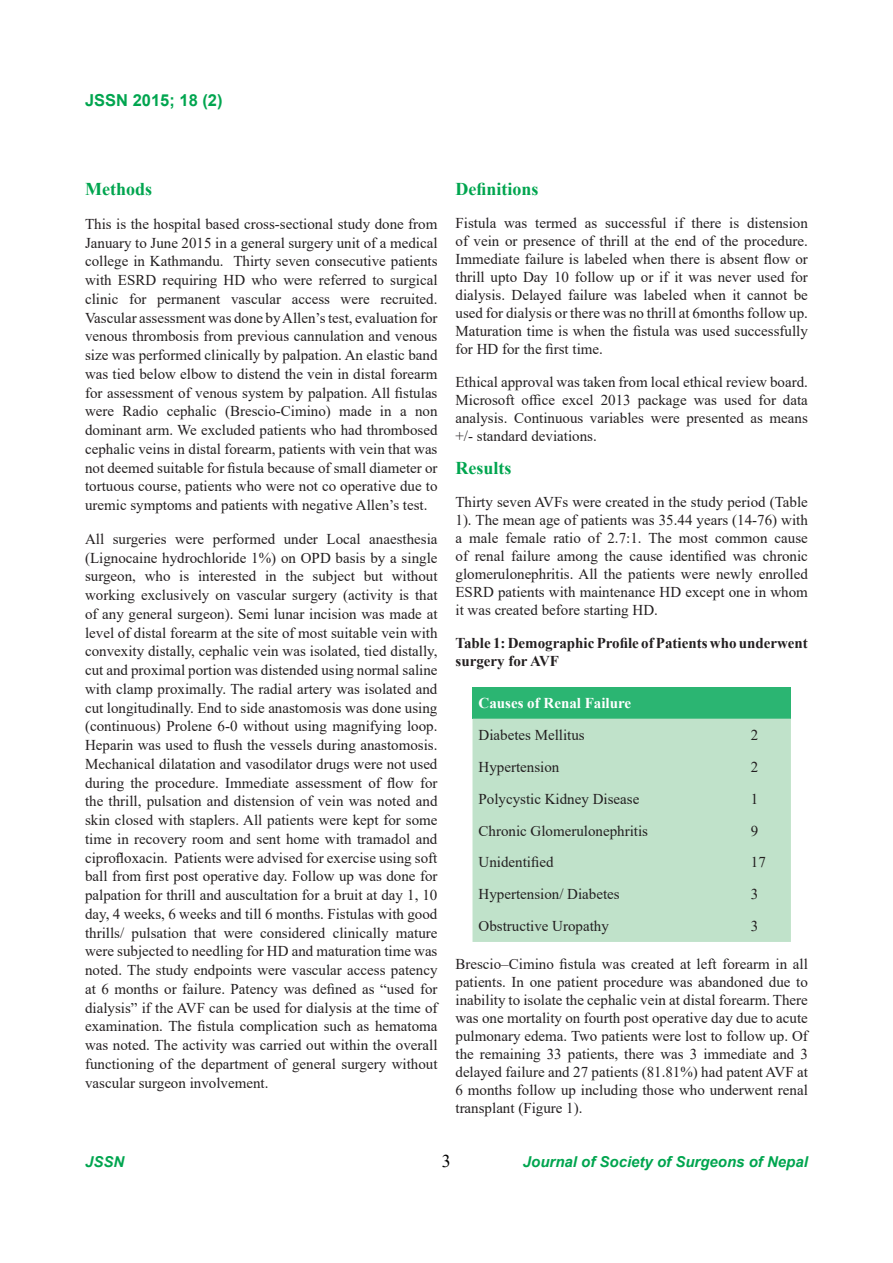
<style>
.page{position:relative;width:893px;height:1263px;background:#fff}
.page>*{position:absolute;margin:0;border:0;box-sizing:border-box;transform-origin:0 0}
.t1{font:700 18px "Times New Roman";color:#00a54f}
.t2{font:18px "Times New Roman";color:#000}
.t3{font:700 16.5px "Arial";color:#00a54f}
.t4{font:15px/18.8px "Times New Roman";color:#231f20;text-align:justify}
.t5{font:700 15px/18px "Times New Roman";color:#231f20}
.t6{font:italic 700 15px "Arial";color:#00a54f}
.t7{font:700 15px "Times New Roman";color:#fff}
</style>
<div class="page">
<div style="left:472px;top:687px;width:319px;height:32px;background:#2bb572"></div>
<div style="left:472px;top:719px;width:319px;height:223px;background:#c0e2ca"></div>
<p class="t3" style="left:85px;top:89px;width:139px">JSSN 2015; 18 (2)</p>
<p class="t1" style="left:85px;top:176px;width:68px">Methods</p>
<p class="t4" style="left:85px;top:214px;width:354px">This is the hospital based cross-sectional study done from January to June 2015 in a general surgery unit of a medical college in Kathmandu. Thirty seven consecutive patients with ESRD requiring HD who were referred to surgical clinic for permanent vascular access were recruited.<br>Vascular assessment was done by Allen’s test, evaluation for venous thrombosis from previous cannulation and venous size was performed clinically by palpation. An elastic band was tied below elbow to distend the vein in distal forearm for assessment of venous system by palpation. All fistulas were Radio cephalic (Brescio-Cimino) made in a non dominant arm. We excluded patients who had thrombosed cephalic veins in distal forearm, patients with vein that was not deemed suitable for fistula because of small diameter or tortuous course, patients who were not co operative due to uremic symptoms and patients with negative Allen’s test.</p>
<p class="t4" style="left:85px;top:529px;width:354px">All surgeries were performed under Local anaesthesia (Lignocaine hydrochloride 1%) on OPD basis by a single surgeon, who is interested in the subject but without working exclusively on vascular surgery (activity is that of any general surgeon). Semi lunar incision was made at level of distal forearm at the site of most suitable vein with convexity distally, cephalic vein was isolated, tied distally, cut and proximal portion was distended using normal saline with clamp proximally. The radial artery was isolated and cut longitudinally. End to side anastomosis was done using (continuous) Prolene 6-0 without using magnifying loop.<br>Heparin was used to flush the vessels during anastomosis.<br>Mechanical dilatation and vasodilator drugs were not used during the procedure. Immediate assessment of flow for the thrill, pulsation and distension of vein was noted and skin closed with staplers. All patients were kept for some time in recovery room and sent home with tramadol and ciprofloxacin. Patients were advised for exercise using soft ball from first post operative day. Follow up was done for palpation for thrill and auscultation for a bruit at day 1, 10 day, 4 weeks, 6 weeks and till 6 months. Fistulas with good thrills/ pulsation that were considered clinically mature were subjected to needling for HD and maturation time was noted. The study endpoints were vascular access patency at 6 months or failure. Patency was defined as “used for dialysis” if the AVF can be used for dialysis at the time of examination. The fistula complication such as hematoma was noted. The activity was carried out within the overall functioning of the department of general surgery without vascular surgeon involvement.</p>
<p class="t1" style="left:455px;top:176px;width:85px">Definitions</p>
<p class="t4" style="left:455px;top:214px;width:354px;line-height:18px">Fistula was termed as successful if there is distension of vein or presence of thrill at the end of the procedure.<br>Immediate failure is labeled when there is absent flow or thrill upto Day 10 follow up or if it was never used for dialysis. Delayed failure was labeled when it cannot be used for dialysis or there was no thrill at 6months follow up.<br>Maturation time is when the fistula was used successfully for HD for the first time.</p>
<p class="t4" style="left:455px;top:373px;width:354px;line-height:18px">Ethical approval was taken from local ethical review board.<br>Microsoft office excel 2013 package was used for data analysis. Continuous variables were presented as means +/- standard deviations.</p>
<p class="t1" style="left:455px;top:455px;width:57px">Results</p>
<p class="t4" style="left:455px;top:493px;width:354px;line-height:18px">Thirty seven AVFs were created in the study period (Table 1). The mean age of patients was 35.44 years (14-76) with a male female ratio of 2.7:1. The most common cause of renal failure among the cause identified was chronic glomerulonephritis. All the patients were newly enrolled ESRD patients with maintenance HD except one in whom it was created before starting HD.</p>
<p class="t5" style="left:455px;top:634px;width:354px">Table 1: Demographic Profile of Patients who underwent surgery for AVF</p>
<p class="t7" style="left:478px;top:692px;width:154px">Causes of Renal Failure</p>
<p class="t4" style="left:478px;top:725px;width:108px">Diabetes Mellitus</p>
<p class="t4" style="left:751px;top:725px;width:9px">2</p>
<p class="t4" style="left:478px;top:757px;width:82px">Hypertension</p>
<p class="t4" style="left:751px;top:757px;width:9px">2</p>
<p class="t4" style="left:478px;top:789px;width:162px">Polycystic Kidney Disease</p>
<p class="t4" style="left:751px;top:789px;width:9px">1</p>
<p class="t4" style="left:478px;top:821px;width:171px">Chronic Glomerulonephritis</p>
<p class="t4" style="left:751px;top:821px;width:9px">9</p>
<p class="t4" style="left:478px;top:852px;width:76px">Unidentified</p>
<p class="t4" style="left:751px;top:852px;width:16px">17</p>
<p class="t4" style="left:478px;top:884px;width:143px">Hypertension/ Diabetes</p>
<p class="t4" style="left:751px;top:884px;width:9px">3</p>
<p class="t4" style="left:478px;top:916px;width:132px">Obstructive Uropathy</p>
<p class="t4" style="left:751px;top:916px;width:9px">3</p>
<p class="t4" style="left:455px;top:955px;width:354px;line-height:18px">Brescio–Cimino fistula was created at left forearm in all patients. In one patient procedure was abandoned due to inability to isolate the cephalic vein at distal forearm. There was one mortality on fourth post operative day due to acute pulmonary edema. Two patients were lost to follow up. Of the remaining 33 patients, there was 3 immediate and 3 delayed failure and 27 patients (81.81%) had patent AVF at 6 months follow up including those who underwent renal transplant (Figure 1).</p>
<p class="t6" style="left:85px;top:1152px;width:41px">JSSN</p>
<p class="t2" style="left:442px;top:1148px;width:10px">3</p>
<p class="t6" style="left:523px;top:1152px;width:287px">Journal of Society of Surgeons of Nepal</p>
</div>
